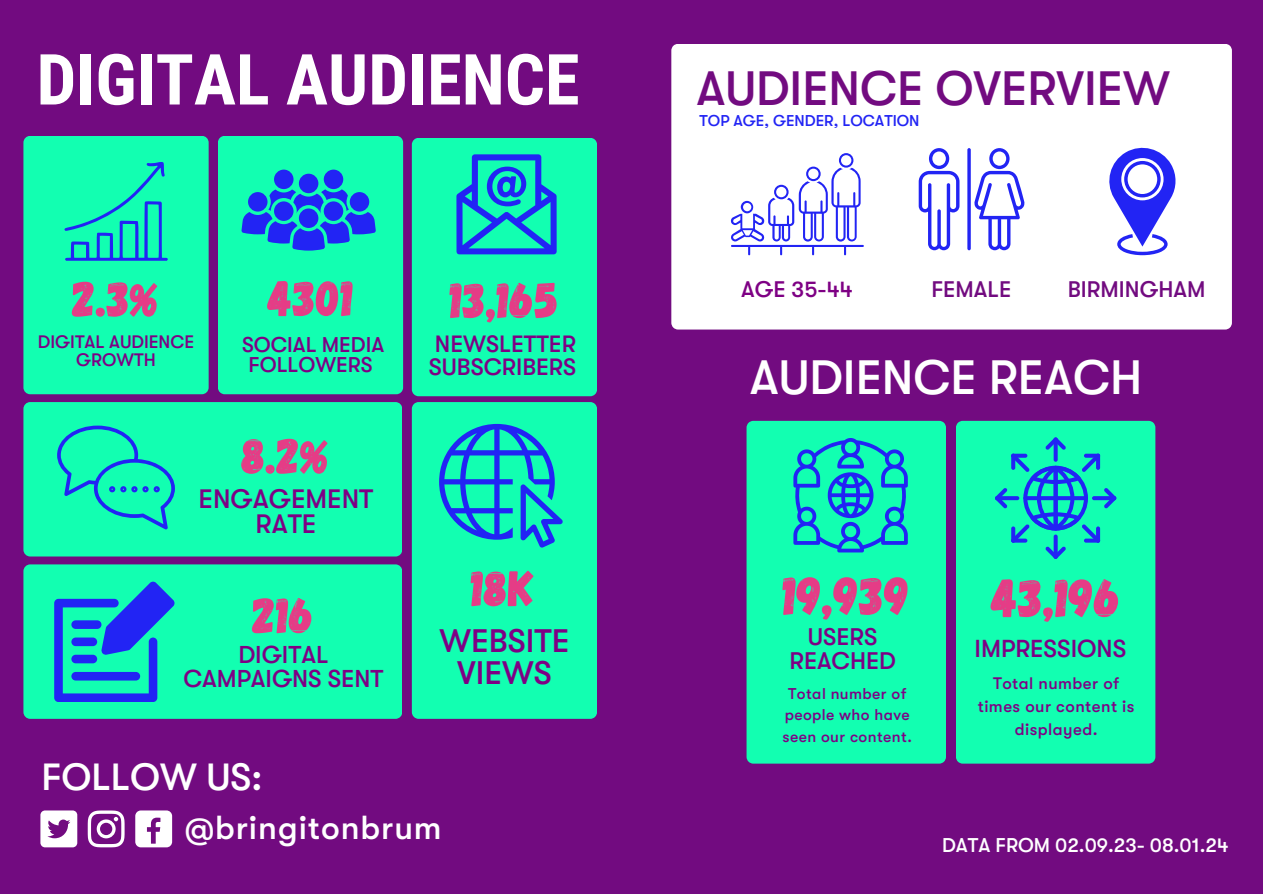
<style>
.page{position:relative;width:1263px;height:894px;background:#fff}
.page>*{position:absolute;margin:0;border:0;box-sizing:border-box;transform-origin:0 0}
.t1{font:700 70.5px "Roboto Condensed";color:#fff}
.t2{font:54.15px "Gagalin";color:#e53c86}
.t3{font:50.25px "Gagalin";color:#e53c86}
.t4{font:500 48.15px "GT Walsheim Pro";color:#720b80}
.t5{font:500 48.15px "GT Walsheim Pro";color:#fff}
.t6{font:500 37.8px "GT Walsheim Pro";color:#fff}
.t7{font:500 33.3px "GT Walsheim Pro";letter-spacing:.03em;color:#fff}
.t8{font:500 32.55px/31.5px "GT Walsheim Pro";color:#7e0084;text-align:center}
.t9{font:500 26.55px/25.7px "GT Walsheim Pro";color:#7e0084;text-align:center}
.t10{font:500 24.45px "GT Walsheim Pro";color:#7e0084}
.t11{font:500 24.3px/23.4px "GT Walsheim Pro";color:#7e0084;text-align:center}
.t12{font:500 24px/23.4px "GT Walsheim Pro";color:#7e0084;text-align:center}
.t13{font:500 23.55px/22.8px "GT Walsheim Pro";color:#7e0084}
.t14{font:500 22.5px "GT Walsheim Pro";color:#720b80}
.t15{font:500 22.5px "GT Walsheim Pro";color:#7e0084}
.t16{font:500 21.3px/20.5px "GT Walsheim Pro";color:#7e0084;text-align:center}
.t17{font:500 19.95px "GT Walsheim Pro";color:#fff}
.t18{font:500 18px/17.5px "GT Walsheim Pro";color:#7e0084;text-align:center}
.t19{font:500 16.65px/22.8px "GT Walsheim Pro";letter-spacing:.03em;color:#7e0084;text-align:center}
.t20{font:500 15.6px/21.3px "GT Walsheim Pro";letter-spacing:.03em;color:#7e0084;text-align:center}
.t21{font:500 15.6px "GT Walsheim Pro";color:#2224f4}
</style>
<div class="page">
<div style="left:0;top:0;width:1263px;height:893px;background:#720b80"></div>
<div style="left:671px;top:44px;width:561px;height:285px;background:#fff"></div>
<svg style="left:730px;top:153px;width:134px;height:102px"></svg>
<svg style="left:919px;top:148px;width:105px;height:102px"></svg>
<svg style="left:1105px;top:143px;width:72px;height:112px"></svg>
<div style="left:40px;top:810px;width:37px;height:37px;background:#fff;border-radius:5px"></div>
<svg style="left:47px;top:819px;width:23px;height:19px"></svg>
<div style="left:135px;top:810px;width:37px;height:37px;background:#fff;border-radius:6px"></div>
<svg style="left:147px;top:817px;width:13px;height:26px"></svg>
<svg style="left:88px;top:810px;width:37px;height:37px"></svg>
<div style="left:218px;top:136px;width:185px;height:258px;background:#12ffb1;border-radius:7px"></div>
<div style="left:274px;top:169px;width:20px;height:20px;background:#2224f4;border-radius:50%"></div>
<div style="left:324px;top:169px;width:19px;height:20px;background:#2224f4;border-radius:50%"></div>
<div style="left:299px;top:174px;width:19px;height:19px;background:#2224f4;border-radius:50%"></div>
<svg style="left:241px;top:189px;width:135px;height:61px"></svg>
<div style="left:299px;top:208px;width:19px;height:20px;background:#2224f4;border-radius:50%"></div>
<div style="left:23px;top:136px;width:186px;height:258px;background:#12ffb1;border-radius:7px"></div>
<svg style="left:64px;top:162px;width:104px;height:98px"></svg>
<div style="left:412px;top:138px;width:185px;height:258px;background:#12ffb1;border-radius:7px"></div>
<svg style="left:456px;top:154px;width:101px;height:100px"></svg>
<div style="left:23px;top:402px;width:379px;height:154px;background:#12ffb1;border-radius:7px"></div>
<svg style="left:57px;top:425px;width:118px;height:104px"></svg>
<div style="left:23px;top:564px;width:379px;height:154px;background:#12ffb1;border-radius:7px"></div>
<svg style="left:54px;top:581px;width:121px;height:120px"></svg>
<div style="left:412px;top:402px;width:185px;height:316px;background:#12ffb1;border-radius:7px"></div>
<svg style="left:439px;top:424px;width:124px;height:123px"></svg>
<div style="left:956px;top:420px;width:199px;height:343px;background:#12ffb1"></div>
<div style="left:746px;top:420px;width:200px;height:343px;background:#12ffb1"></div>
<svg style="left:995px;top:437px;width:121px;height:121px"></svg>
<svg style="left:1011px;top:538px;width:16px;height:4px"></svg>
<svg style="left:1011px;top:526px;width:4px;height:16px"></svg>
<svg style="left:793px;top:438px;width:115px;height:114px"></svg>
<p class="t1" style="left:37px;top:39px;width:544px">DIGITAL AUDIENCE</p>
<p class="t3" style="left:72px;top:266px;width:89px">2.3%</p>
<h1 class="t18" style="left:38px;top:333px;width:158px">DIGITAL AUDIENCE<br>GROWTH</h1>
<p class="t3" style="left:268px;top:265px;width:88px">4301</p>
<p class="t3" style="left:450px;top:267px;width:111px">13,165</p>
<h2 class="t16" style="left:242px;top:334px;width:144px">SOCIAL MEDIA<br>FOLLOWERS</h2>
<h2 class="t3" style="left:242px;top:423px;width:90px">8.2%</h2>
<p class="t13" style="left:429px;top:332px;width:149px">NEWSLETTER<br>SUBSCRIBERS</p>
<p class="t9" style="left:199px;top:486px;width:176px">ENGAGEMENT<br>RATE</p>
<h4 class="t3" style="left:252px;top:582px;width:63px">216</h4>
<h5 class="t11" style="left:183px;top:643px;width:202px">DIGITAL<br>CAMPAIGNS SENT</h5>
<p class="t3" style="left:471px;top:555px;width:64px">18K</p>
<p class="t8" style="left:439px;top:625px;width:131px">WEBSITE<br>VIEWS</p>
<p class="t6" style="left:42px;top:755px;width:222px">FOLLOW US:</p>
<h2 class="t7" style="left:185px;top:809px;width:258px">@bringitonbrum</h2>
<p class="t4" style="left:696px;top:62px;width:475px">AUDIENCE OVERVIEW</p>
<p class="t21" style="left:700px;top:112px;width:221px">TOP AGE, GENDER, LOCATION</p>
<h2 class="t15" style="left:741px;top:277px;width:113px">AGE 35-44</h2>
<p class="t14" style="left:931px;top:277px;width:81px">FEMALE</p>
<p class="t14" style="left:1068px;top:277px;width:139px">BIRMINGHAM</p>
<p class="t5" style="left:750px;top:350px;width:394px">AUDIENCE REACH</p>
<p class="t2" style="left:783px;top:560px;width:128px">19,939</p>
<h2 class="t12" style="left:789px;top:625px;width:108px">USERS<br>REACHED</h2>
<h3 class="t2" style="left:991px;top:562px;width:132px">43,196</h3>
<h6 class="t10" style="left:975px;top:634px;width:153px">IMPRESSIONS</h6>
<p class="t20" style="left:782px;top:683px;width:131px">Total number of people who have seen our content.</p>
<p class="t19" style="left:978px;top:672px;width:158px">Total number of times our content is displayed.</p>
<h2 class="t17" style="left:942px;top:833px;width:288px">DATA FROM 02.09.23- 08.01.24</h2>
</div>
